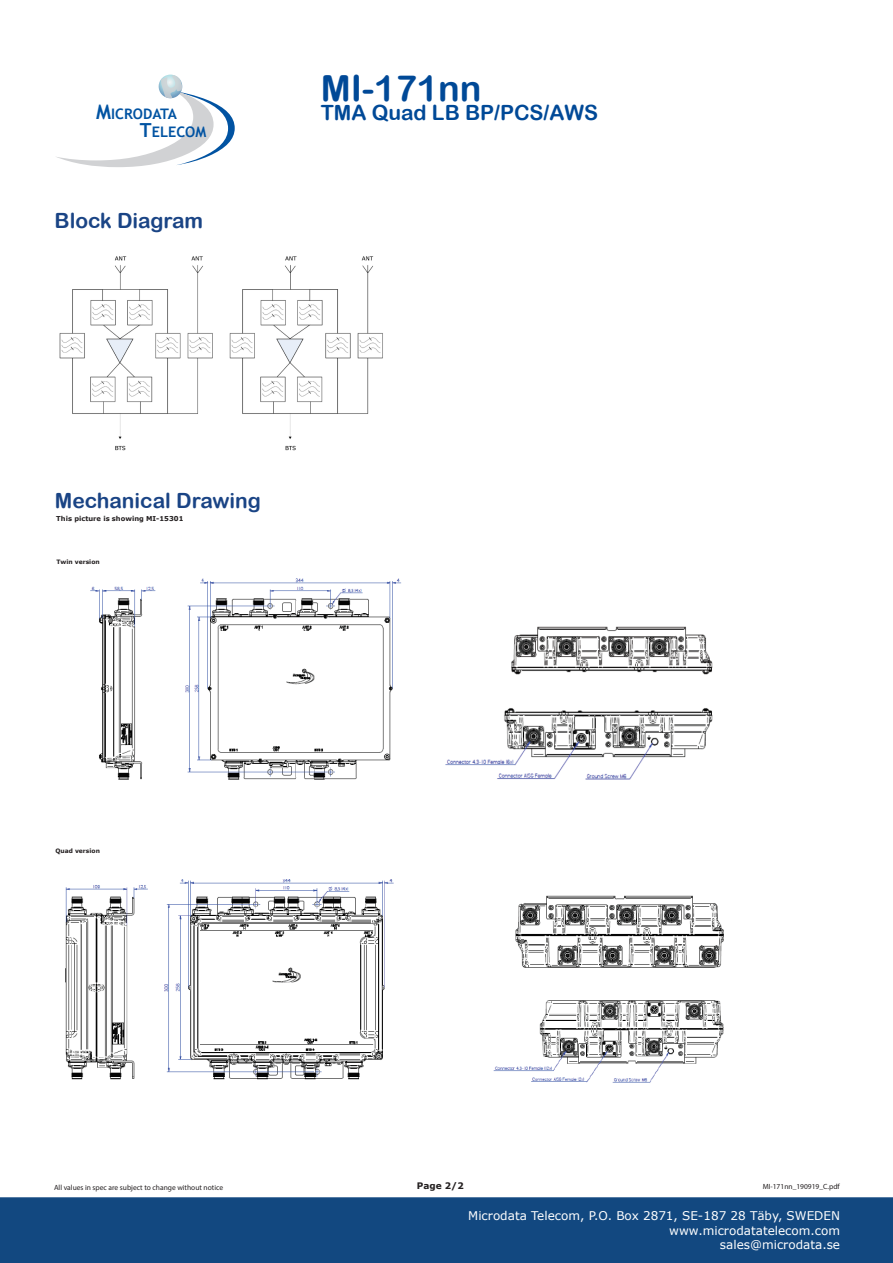
<style>
.page{position:relative;width:893px;height:1263px;background:#fff}
.page>*{position:absolute;margin:0;border:0;box-sizing:border-box;transform-origin:0 0}
.t1{font:36px "Arial Rounded MT Bold";color:#004997}
.t2{font:21px "Arial Rounded MT Bold";color:#1a4485}
.t3{font:21px "Arial Rounded MT Bold";color:#004997}
.t4{font:700 14.55px/18px "Trebuchet MS";color:#0153a2}
.t5{font:12px/14.4px "Verdana";color:#fff;text-align:right}
.t6{font:700 9px "Verdana";color:#231f20}
.t7{font:7.5px "Myriad Pro";color:#231f20}
.t8{font:700 6.75px "Verdana";color:#231f20}
.t9{font:700 6px "Verdana";color:#231f20}
.s1{font-size:20.1px}
.s2{font-size:19.35px}
</style>
<div class="page">
<svg style="left:57px;top:75px;width:178px;height:92px"></svg>
<div style="left:0;top:1197px;width:893px;height:66px;background:#124880"></div>
<img style="left:59px;top:256px;width:324px;height:195px">
<img style="left:90px;top:578px;width:623px;height:202px">
<img style="left:65px;top:879px;width:659px;height:204px">
<p class="t4" style="left:140px;top:105px;width:68px;text-indent:-44px"><span class="s1">M</span>ICRODATA<br><span class="s2">T</span>ELECOM</p>
<p class="t2" style="left:55px;top:208px;width:150px">Block Diagram</p>
<h1 class="t1" style="left:321px;top:67px;width:162px">MI-171nn</h1>
<h2 class="t3" style="left:321px;top:100px;width:279px">TMA Quad LB BP/PCS/AWS</h2>
<p class="t2" style="left:55px;top:488px;width:208px">Mechanical Drawing</p>
<p class="t8" style="left:56px;top:514px;width:129px">This picture is showing MI-15301</p>
<p class="t9" style="left:57px;top:558px;width:45px">Twin version</p>
<p class="t9" style="left:55px;top:846px;width:46px">Quad version</p>
<p class="t7" style="left:54px;top:1182px;width:171px">All values in spec are subject to change without notice</p>
<p class="t6" style="left:417px;top:1179px;width:48px">Page 2/2</p>
<p class="t7" style="left:763px;top:1182px;width:79px">MI-171nn_190919_C.pdf</p>
<p class="t5" style="left:468px;top:1208px;width:373px">Microdata Telecom, P.O. Box 2871, SE-187 28 Täby, SWEDEN www.microdatatelecom.com<br>sales@microdata.se</p>
</div>
